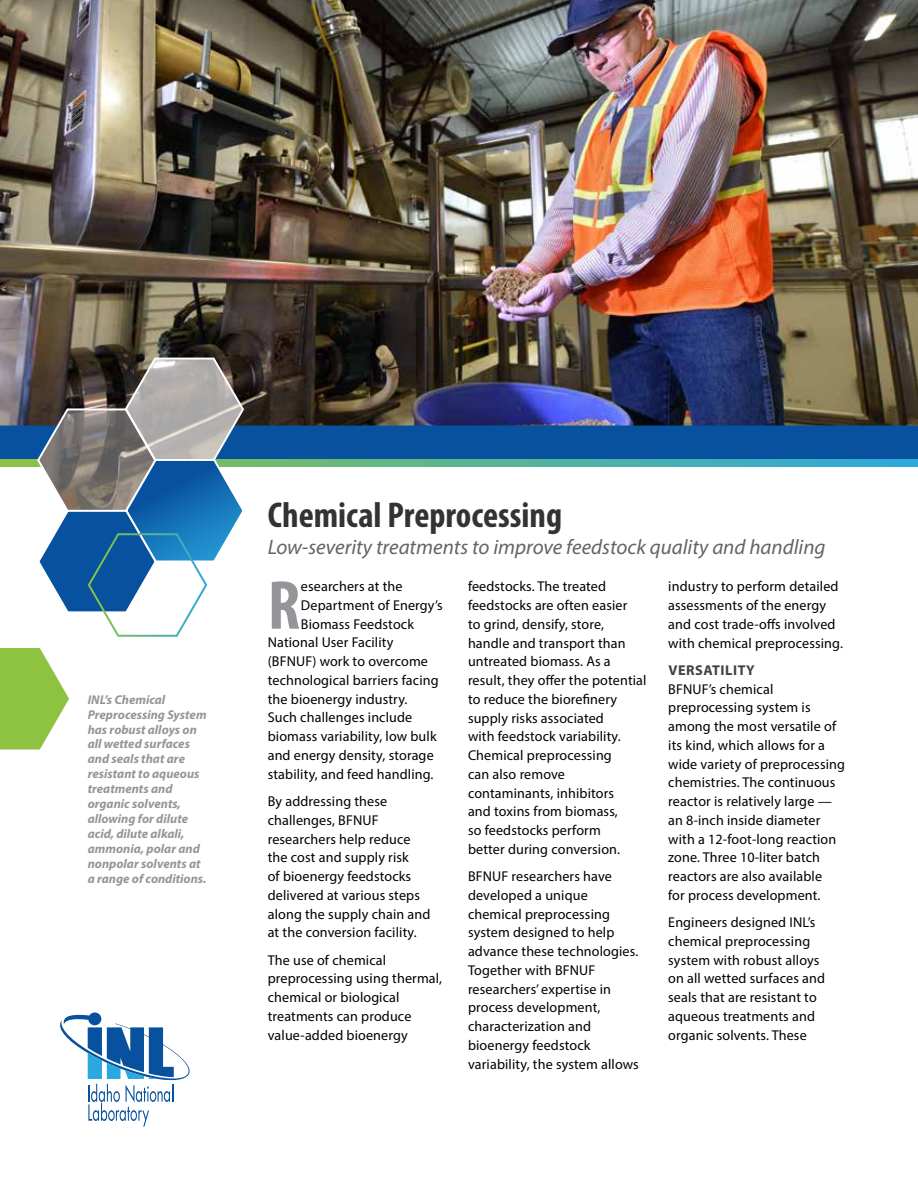
<style>
.page{position:relative;width:918px;height:1188px;background:#fff}
.page>*{position:absolute;margin:0;border:0;box-sizing:border-box;transform-origin:0 0}
.t1{font:700 condensed 69.9px "Myriad Pro";color:#939598}
.t2{font:700 condensed 36px "Myriad Pro";color:#333}
.t3{font:italic 21px "Myriad Pro";color:#636466}
.t4{font:14.25px/18.8px "Myriad Pro";letter-spacing:.01em;color:#000}
.t5{font:700 14.25px "Myriad Pro";letter-spacing:.04em;color:#414042}
.t6{font:italic 700 12.75px/15px "Myriad Pro";color:#939598}
</style>
<div class="page">
<svg style="left:60px;top:1012px;width:130px;height:114px"></svg>
<img style="left:0;top:0;width:918px;height:467px">
<svg style="left:0;top:648px;width:69px;height:102px"></svg>
<svg style="left:36px;top:356px;width:210px;height:281px"></svg>
<p class="t6" style="left:88px;top:691px;width:120px">INL’s Chemical<br>Preprocessing System has robust alloys on all wetted surfaces and seals that are resistant to aqueous treatments and organic solvents, allowing for dilute acid, dilute alkali, ammonia, polar and nonpolar solvents at a range of conditions.</p>
<h2 class="t2" style="left:268px;top:492px;width:296px">Chemical Preprocessing</h2>
<h3 class="t3" style="left:268px;top:533px;width:559px">Low-severity treatments to improve feedstock quality and handling</h3>
<h1 class="t1" style="left:268px;top:562px;width:34px">R</h1>
<p class="t4" style="left:301px;top:577px;width:103px">esearchers at the</p>
<p class="t4" style="left:468px;top:577px;width:180px">feedstocks. The treated feedstocks are often easier<br>to grind, densify, store, handle and transport than untreated biomass. As a result, they offer the potential to reduce the biorefinery supply risks associated<br>with feedstock variability.<br>Chemical preprocessing<br>can also remove contaminants, inhibitors<br>and toxins from biomass,<br>so feedstocks perform<br>better during conversion.</p>
<p class="t4" style="left:468px;top:867px;width:172px">BFNUF researchers have developed a unique chemical preprocessing system designed to help advance these technologies.<br>Together with BFNUF researchers’ expertise in process development, characterization and bioenergy feedstock variability, the system allows</p>
<p class="t4" style="left:668px;top:577px;width:176px">industry to perform detailed assessments of the energy and cost trade-offs involved with chemical preprocessing.</p>
<p class="t5" style="left:668px;top:661px;width:88px">VERSATILITY</p>
<p class="t4" style="left:668px;top:679px;width:178px">BFNUF’s chemical preprocessing system is among the most versatile of its kind, which allows for a wide variety of preprocessing chemistries. The continuous reactor is relatively large — an 8-inch inside diameter with a 12-foot-long reaction zone. Three 10-liter batch reactors are also available<br>for process development.</p>
<p class="t4" style="left:668px;top:913px;width:158px">Engineers designed INL’s chemical preprocessing system with robust alloys on all wetted surfaces and seals that are resistant to aqueous treatments and organic solvents. These</p>
<p class="t4" style="left:301px;top:596px;width:143px">Department of Energy’s</p>
<p class="t4" style="left:301px;top:614px;width:115px">Biomass Feedstock</p>
<p class="t4" style="left:268px;top:633px;width:127px">National User Facility</p>
<p class="t4" style="left:268px;top:652px;width:162px">(BFNUF) work to overcome</p>
<p class="t4" style="left:268px;top:671px;width:172px">technological barriers facing</p>
<p class="t4" style="left:268px;top:689px;width:141px">the bioenergy industry.</p>
<p class="t4" style="left:268px;top:708px;width:146px">Such challenges include</p>
<p class="t4" style="left:268px;top:727px;width:170px">biomass variability, low bulk</p>
<p class="t4" style="left:268px;top:746px;width:167px">and energy density, storage</p>
<p class="t4" style="left:268px;top:764px;width:167px">stability, and feed handling.</p>
<p class="t4" style="left:268px;top:792px;width:164px">By addressing these challenges, BFNUF researchers help reduce the cost and supply risk<br>of bioenergy feedstocks delivered at various steps along the supply chain and at the conversion facility.</p>
<p class="t4" style="left:268px;top:950px;width:176px">The use of chemical preprocessing using thermal, chemical or biological treatments can produce value-added bioenergy</p>
</div>
